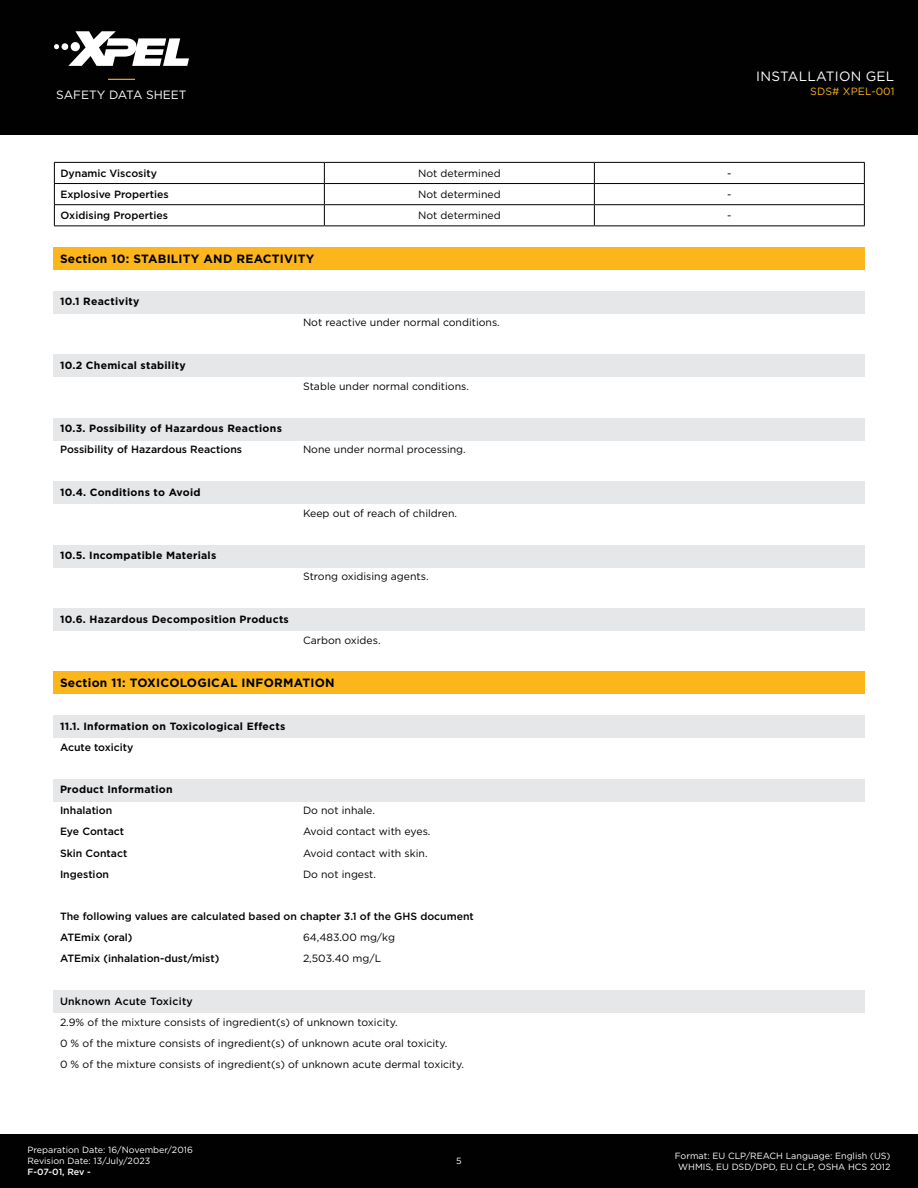
<style>
.page{position:relative;width:918px;height:1188px;background:#fff}
.page>*{position:absolute;margin:0;border:0;box-sizing:border-box;transform-origin:0 0}
.t1{font:13.5px "Gotham Pro";letter-spacing:.02em;color:#fff}
.t2{font:700 12px "Gotham Pro";letter-spacing:.02em;color:#010101}
.t3{font:12px "Gotham Pro";color:#fff}
.t4{font:10.5px/21.1px "Gotham Pro";color:#010101}
.t5{font:500 10.5px/21.1px "Gotham Pro";color:#010101}
.t6{font:700 10.5px "Gotham Pro";letter-spacing:.025em;color:#010101}
.t7{font:500 10.5px "Gotham Pro";letter-spacing:.025em;color:#010101}
.t8{font:10.5px "Gotham Pro";letter-spacing:.02em;color:#fcb61c}
.t9{font:9px/10.8px "Gotham Pro";color:#fff;text-align:center}
.t10{font:500 9px "Gotham Pro";letter-spacing:-.02em;color:#fff}
</style>
<div class="page">
<div style="left:0;top:1134px;width:918px;height:54px;background:#010101"></div>
<div style="left:0;top:0;width:918px;height:135px;background:#010101"></div>
<svg style="left:54px;top:31px;width:135px;height:35px"></svg>
<svg style="left:108px;top:79px;width:27px;height:1px"></svg>
<svg style="left:324px;top:163px;width:1px;height:62px"></svg>
<svg style="left:594px;top:163px;width:1px;height:62px"></svg>
<svg style="left:864px;top:163px;width:1px;height:62px"></svg>
<hr style="left:54px;top:162px;width:270px;height:1px;background:#010101">
<hr style="left:324px;top:162px;width:270px;height:1px;background:#010101">
<hr style="left:594px;top:162px;width:271px;height:1px;background:#010101">
<hr style="left:54px;top:183px;width:270px;height:1px;background:#010101">
<hr style="left:324px;top:183px;width:270px;height:1px;background:#010101">
<hr style="left:594px;top:183px;width:271px;height:1px;background:#010101">
<hr style="left:54px;top:204px;width:270px;height:1px;background:#010101">
<svg style="left:54px;top:163px;width:1px;height:62px"></svg>
<hr style="left:324px;top:204px;width:270px;height:1px;background:#010101">
<hr style="left:594px;top:204px;width:271px;height:1px;background:#010101">
<hr style="left:54px;top:225px;width:270px;height:1px;background:#010101">
<hr style="left:324px;top:225px;width:270px;height:1px;background:#010101">
<hr style="left:594px;top:225px;width:271px;height:1px;background:#010101">
<div style="left:53px;top:247px;width:812px;height:23px;background:#fcb61c"></div>
<div style="left:53px;top:291px;width:812px;height:23px;background:#e6e7e9"></div>
<div style="left:53px;top:354px;width:812px;height:23px;background:#e6e7e9"></div>
<div style="left:53px;top:418px;width:812px;height:23px;background:#e6e7e9"></div>
<div style="left:53px;top:481px;width:812px;height:23px;background:#e6e7e9"></div>
<div style="left:53px;top:545px;width:812px;height:23px;background:#e6e7e9"></div>
<div style="left:53px;top:608px;width:812px;height:23px;background:#e6e7e9"></div>
<div style="left:53px;top:672px;width:812px;height:22px;background:#fcb61c"></div>
<div style="left:53px;top:715px;width:812px;height:23px;background:#e6e7e9"></div>
<div style="left:53px;top:779px;width:812px;height:23px;background:#e6e7e9"></div>
<div style="left:53px;top:990px;width:812px;height:23px;background:#e6e7e9"></div>
<p class="t3" style="left:56px;top:88px;width:132px">SAFETY DATA SHEET</p>
<p class="t1" style="left:756px;top:69px;width:140px">INSTALLATION GEL</p>
<p class="t8" style="left:810px;top:85px;width:86px">SDS# XPEL-001</p>
<p class="t5" style="left:60px;top:162px;width:98px">Dynamic Viscosity</p>
<p class="t4" style="left:418px;top:162px;width:84px">Not determined</p>
<p class="t4" style="left:727px;top:162px;width:6px">-</p>
<p class="t5" style="left:60px;top:183px;width:110px">Explosive Properties</p>
<p class="t4" style="left:418px;top:184px;width:84px">Not determined</p>
<p class="t4" style="left:727px;top:184px;width:6px">-</p>
<p class="t5" style="left:60px;top:205px;width:109px">Oxidising Properties</p>
<p class="t4" style="left:418px;top:205px;width:84px">Not determined</p>
<p class="t4" style="left:727px;top:205px;width:6px">-</p>
<p class="t2" style="left:60px;top:252px;width:256px">Section 10: STABILITY AND REACTIVITY</p>
<p class="t6" style="left:60px;top:295px;width:81px">10.1 Reactivity</p>
<p class="t4" style="left:303px;top:312px;width:198px">Not reactive under normal conditions.</p>
<p class="t6" style="left:60px;top:359px;width:127px">10.2 Chemical stability</p>
<p class="t4" style="left:303px;top:376px;width:168px">Stable under normal conditions.</p>
<p class="t6" style="left:60px;top:422px;width:223px">10.3. Possibility of Hazardous Reactions</p>
<p class="t5" style="left:60px;top:439px;width:184px">Possibility of Hazardous Reactions</p>
<p class="t4" style="left:303px;top:439px;width:164px">None under normal processing.</p>
<p class="t6" style="left:60px;top:486px;width:142px">10.4. Conditions to Avoid</p>
<p class="t4" style="left:303px;top:503px;width:156px">Keep out of reach of children.</p>
<p class="t6" style="left:60px;top:549px;width:158px">10.5. Incompatible Materials</p>
<p class="t4" style="left:303px;top:566px;width:127px">Strong oxidising agents.</p>
<p class="t6" style="left:60px;top:613px;width:230px">10.6. Hazardous Decomposition Products</p>
<p class="t4" style="left:303px;top:630px;width:79px">Carbon oxides.</p>
<p class="t2" style="left:60px;top:676px;width:276px">Section 11: TOXICOLOGICAL INFORMATION</p>
<p class="t6" style="left:60px;top:720px;width:227px">11.1. Information on Toxicological Effects</p>
<p class="t5" style="left:60px;top:736px;width:75px">Acute toxicity</p>
<p class="t6" style="left:60px;top:783px;width:114px">Product Information</p>
<p class="t5" style="left:60px;top:800px;width:54px">Inhalation</p>
<p class="t4" style="left:303px;top:800px;width:74px">Do not inhale.</p>
<p class="t5" style="left:60px;top:821px;width:66px">Eye Contact</p>
<p class="t4" style="left:303px;top:821px;width:129px">Avoid contact with eyes.</p>
<p class="t5" style="left:60px;top:842px;width:69px">Skin Contact</p>
<p class="t4" style="left:303px;top:842px;width:126px">Avoid contact with skin.</p>
<p class="t5" style="left:60px;top:863px;width:51px">Ingestion</p>
<p class="t4" style="left:303px;top:863px;width:75px">Do not ingest.</p>
<p class="t5" style="left:60px;top:906px;width:415px">The following values are calculated based on chapter 3.1 of the GHS document<br>ATEmix (oral)</p>
<p class="t4" style="left:303px;top:927px;width:94px">64,483.00 mg/kg</p>
<p class="t5" style="left:60px;top:948px;width:161px">ATEmix (inhalation-dust/mist)</p>
<p class="t4" style="left:303px;top:948px;width:80px">2,503.40 mg/L</p>
<p class="t7" style="left:60px;top:995px;width:134px">Unknown Acute Toxicity</p>
<p class="t4" style="left:60px;top:1012px;width:406px">2.9% of the mixture consists of ingredient(s) of unknown toxicity.<br>0 % of the mixture consists of ingredient(s) of unknown acute oral toxicity.<br>0 % of the mixture consists of ingredient(s) of unknown acute dermal toxicity.</p>
<p class="t9" style="left:27px;top:1145px;width:167px;text-align:left">Preparation Date: 16/November/2016<br>Revision Date: 13/July/2023</p>
<p class="t10" style="left:27px;top:1167px;width:65px">F-07-01, Rev -</p>
<p class="t9" style="left:456px;top:1156px;width:7px">5</p>
<p class="t9" style="left:675px;top:1150px;width:217px">Format: EU CLP/REACH Language: English (US)<br>WHMIS, EU DSD/DPD, EU CLP, OSHA HCS 2012</p>
</div>
